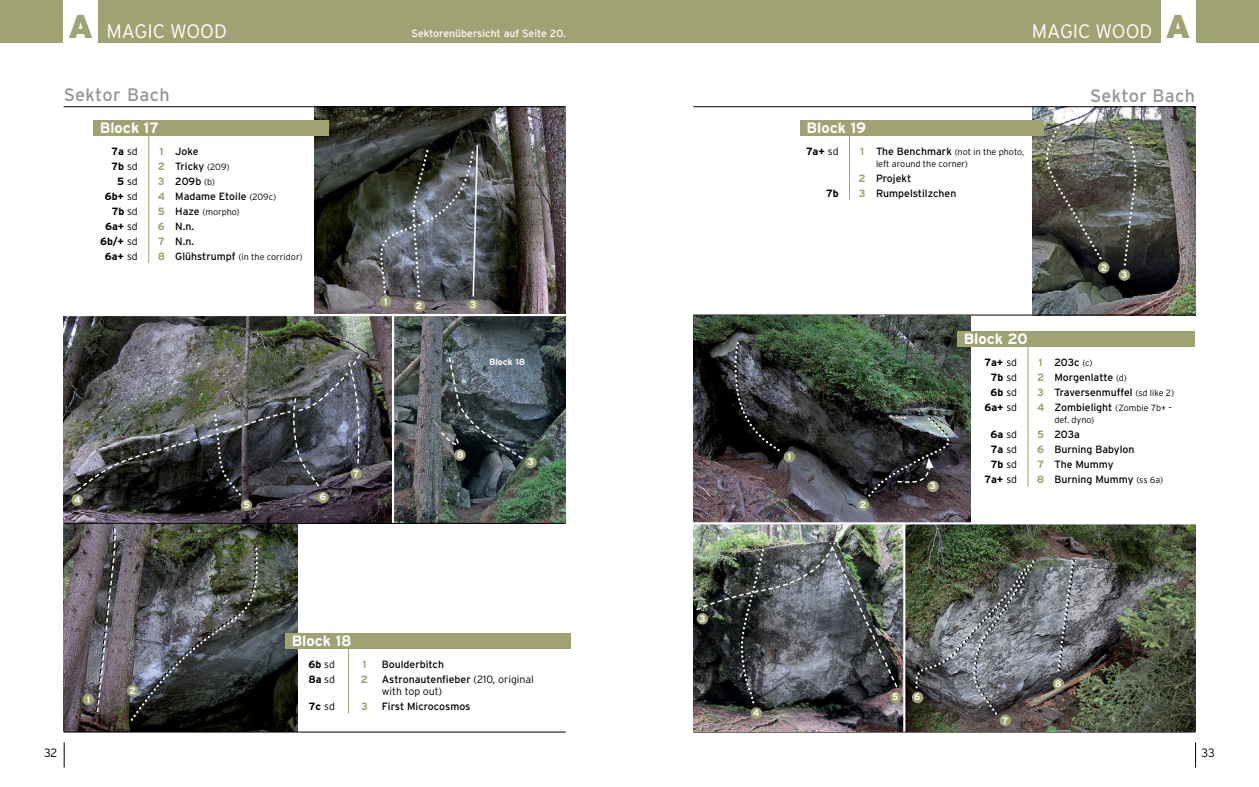
<style>
.page{position:relative;width:1259px;height:787px;background:#fff}
.page>*{position:absolute;margin:0;border:0;box-sizing:border-box;transform-origin:0 0}
.t1{font:300 19.5px "Interstate";letter-spacing:-.005em;color:#fff}
.t2{font:18px "Interstate";letter-spacing:.015em;color:#939598}
.t3{font:700 15px "Interstate";color:#fff}
.t4{font:300 12px "Interstate";color:#000}
.t5{font:10.5px/15px "Interstate";color:#000}
.t6{font:700 10.5px/15px "Interstate";color:#000;text-align:right}
.t7{font:10.5px "Interstate";color:#fff}
.t8{font:700 10.5px/15px "Interstate";color:#9fa272}
.t9{font:700 9.45px "Interstate";color:#fff}
.t10{font:300 9px/12px "Interstate";color:#000}
.t11{font:700 9px "Interstate";color:#fff}
.s1{font-weight:900;font-size:33px;color:#9fa272}
.s2{font-weight:300}
.s3{font-weight:300;font-size:9px}
.s4{font-weight:400;font-size:10.5px}
</style>
<div class="page">
<svg style="left:64px;top:742px;width:1px;height:25px"></svg>
<div style="left:0;top:0;width:629px;height:43px;background:#9fa272"></div>
<div style="left:64px;top:0;width:34px;height:43px;background:#fff"></div>
<svg style="left:1195px;top:742px;width:1px;height:25px"></svg>
<div style="left:629px;top:0;width:630px;height:43px;background:#9fa272"></div>
<div style="left:1161px;top:0;width:34px;height:43px;background:#fff"></div>
<img style="left:1032px;top:107px;width:163px;height:208px">
<img style="left:64px;top:316px;width:502px;height:207px">
<img style="left:64px;top:524px;width:234px;height:207px">
<img style="left:315px;top:106px;width:251px;height:208px">
<div style="left:94px;top:120px;width:235px;height:15px;background:#9fa272"></div>
<hr style="left:148px;top:135px;width:1px;height:128px;background:#9fa272">
<div style="left:800px;top:120px;width:243px;height:15px;background:#9fa272"></div>
<hr style="left:849px;top:135px;width:1px;height:65px;background:#9fa272">
<hr style="left:64px;top:731px;width:502px;height:1px;background:#000">
<div style="left:414px;top:300px;width:11px;height:12px;background:#9fa272;border-radius:50%"></div>
<div style="left:82px;top:693px;width:12px;height:12px;background:#9fa272;border-radius:50%"></div>
<hr style="left:64px;top:106px;width:501px;height:1px;background:#000">
<hr style="left:392px;top:315px;width:2px;height:208px;background:#fff">
<hr style="left:348px;top:648px;width:1px;height:65px;background:#9fa272">
<div style="left:285px;top:633px;width:286px;height:15px;background:#9fa272"></div>
<svg style="left:75px;top:352px;width:287px;height:145px;background:#515253"></svg>
<svg style="left:439px;top:352px;width:85px;height:108px;background:#4c575d"></svg>
<div style="left:467px;top:299px;width:12px;height:12px;background:#9fa272;border-radius:50%"></div>
<div style="left:525px;top:457px;width:12px;height:11px;background:#9fa272;border-radius:50%"></div>
<div style="left:1118px;top:269px;width:12px;height:12px;background:#9fa272;border-radius:50%"></div>
<div style="left:71px;top:494px;width:12px;height:12px;background:#9fa272;border-radius:50%"></div>
<div style="left:241px;top:499px;width:11px;height:12px;background:#9fa272;border-radius:50%"></div>
<div style="left:454px;top:449px;width:12px;height:11px;background:#9fa272;border-radius:50%"></div>
<div style="left:317px;top:492px;width:12px;height:11px;background:#9fa272;border-radius:50%"></div>
<div style="left:350px;top:468px;width:12px;height:11px;background:#9fa272;border-radius:50%"></div>
<svg style="left:127px;top:544px;width:132px;height:179px;background:#484a4a"></svg>
<svg style="left:95px;top:524px;width:21px;height:189px;background:#656066"></svg>
<svg style="left:1122px;top:132px;width:16px;height:135px;background:#5e605b"></svg>
<svg style="left:1043px;top:123px;width:60px;height:138px;background:#58574f"></svg>
<hr style="left:64px;top:523px;width:501px;height:1px;background:#000">
<hr style="left:693px;top:731px;width:502px;height:1px;background:#000">
<hr style="left:693px;top:106px;width:502px;height:1px;background:#000">
<hr style="left:693px;top:315px;width:502px;height:1px;background:#000">
<img style="left:693px;top:315px;width:277px;height:207px">
<div style="left:783px;top:451px;width:12px;height:11px;background:#9fa272;border-radius:50%"></div>
<img style="left:905px;top:524px;width:290px;height:207px">
<img style="left:693px;top:524px;width:210px;height:207px">
<hr style="left:1027px;top:346px;width:1px;height:141px;background:#9fa272">
<div style="left:957px;top:331px;width:238px;height:15px;background:#9fa272"></div>
<svg style="left:1056px;top:556px;width:20px;height:116px;background:#808288"></svg>
<div style="left:857px;top:499px;width:12px;height:12px;background:#9fa272;border-radius:50%"></div>
<div style="left:1052px;top:678px;width:12px;height:11px;background:#9fa272;border-radius:50%"></div>
<div style="left:890px;top:691px;width:11px;height:12px;background:#9fa272;border-radius:50%"></div>
<div style="left:750px;top:707px;width:12px;height:12px;background:#9fa272;border-radius:50%"></div>
<div style="left:999px;top:714px;width:12px;height:12px;background:#9fa272;border-radius:50%"></div>
<svg style="left:733px;top:337px;width:49px;height:116px;background:#303232"></svg>
<svg style="left:379px;top:144px;width:100px;height:154px;background:#595d60"></svg>
<div style="left:380px;top:296px;width:11px;height:11px;background:#9fa272;border-radius:50%"></div>
<div style="left:1098px;top:262px;width:11px;height:11px;background:#9fa272;border-radius:50%"></div>
<img style="left:694px;top:540px;width:205px;height:165px">
<svg style="left:866px;top:413px;width:86px;height:86px;background:#383839"></svg>
<img style="left:914px;top:557px;width:123px;height:159px">
<div style="left:927px;top:480px;width:11px;height:12px;background:#9fa272;border-radius:50%"></div>
<div style="left:696px;top:613px;width:12px;height:11px;background:#9fa272;border-radius:50%"></div>
<div style="left:912px;top:691px;width:11px;height:12px;background:#9fa272;border-radius:50%"></div>
<p class="t1" style="left:68px;top:20px;width:160px"><span class="s1">A</span> Magic Wood</p>
<p class="t2" style="left:64px;top:85px;width:108px">Sektor Bach</p>
<p class="t3" style="left:100px;top:119px;width:60px">Block 17</p>
<p class="t6" style="left:100px;top:143px;width:39px">7a <span class="s2">sd<br></span>7b <span class="s2">sd<br></span>5 <span class="s2">sd<br></span>6b+ <span class="s2">sd<br></span>7b <span class="s2">sd<br></span>6a+ <span class="s2">sd<br></span>6b/+ <span class="s2">sd<br></span>6a+ <span class="s2">sd</span></p>
<p class="t5" style="left:175px;top:143px;width:102px">Joke<br>Tricky <span class="s3">(209)<br></span>209b <span class="s3">(b)<br></span>Madame Etoile <span class="s3">(209c)</span></p>
<p class="t8" style="left:158px;top:143px;width:9px">1<br>2<br>3<br>4<br>5<br>6<br>7<br>8</p>
<p class="t10" style="left:175px;top:205px;width:66px"><span class="s4">Haze</span> (morpho)</p>
<p class="t5" style="left:175px;top:218px;width:20px">N.n.<br>N.n.</p>
<p class="t10" style="left:175px;top:250px;width:129px"><span class="s4">Glühstrumpf</span> (in the corridor)</p>
<p class="t7" style="left:411px;top:27px;width:156px">Sektorenübersicht auf Seite 20.</p>
<p class="t9" style="left:384px;top:296px;width:5px">1</p>
<p class="t9" style="left:416px;top:300px;width:8px">2</p>
<p class="t9" style="left:470px;top:299px;width:8px">3</p>
<p class="t11" style="left:489px;top:356px;width:38px">Block 18</p>
<p class="t9" style="left:74px;top:494px;width:8px">4</p>
<p class="t9" style="left:243px;top:499px;width:8px">5</p>
<p class="t9" style="left:320px;top:492px;width:8px">6</p>
<p class="t9" style="left:353px;top:468px;width:7px">7</p>
<p class="t9" style="left:457px;top:450px;width:8px">8</p>
<p class="t9" style="left:528px;top:457px;width:8px">3</p>
<p class="t4" style="left:44px;top:746px;width:15px">32</p>
<p class="t9" style="left:86px;top:694px;width:5px">1</p>
<p class="t9" style="left:129px;top:685px;width:8px">2</p>
<p class="t3" style="left:292px;top:632px;width:62px">Block 18</p>
<p class="t6" style="left:308px;top:656px;width:28px;text-align:left">6b <span class="s2">sd<br></span>8a <span class="s2">sd</span></p>
<p class="t6" style="left:309px;top:698px;width:27px">7c <span class="s2">sd</span></p>
<p class="t8" style="left:361px;top:656px;width:9px">1<br>2</p>
<p class="t8" style="left:361px;top:698px;width:8px">3</p>
<p class="t5" style="left:382px;top:656px;width:153px">Boulderbitch<br>Astronautenfieber <span class="s2">(210, original</span></p>
<p class="t5" style="left:382px;top:683px;width:90px"><span class="s2">with top out)<br></span>First Microcosmos</p>
<p class="t9" style="left:699px;top:613px;width:8px">3</p>
<p class="t1" style="left:1031px;top:20px;width:160px">Magic Wood <span class="s1">A</span></p>
<p class="t3" style="left:806px;top:119px;width:61px">Block 19</p>
<p class="t8" style="left:860px;top:143px;width:6px">1</p>
<p class="t8" style="left:858px;top:170px;width:9px">2<br>3</p>
<p class="t6" style="left:806px;top:143px;width:34px">7a+ <span class="s2">sd</span></p>
<p class="t6" style="left:826px;top:185px;width:14px">7b</p>
<p class="t10" style="left:876px;top:145px;width:150px"><span class="s4">The Benchmark</span> (not in the photo, left around the corner)</p>
<p class="t5" style="left:876px;top:170px;width:82px">Projekt<br>Rumpelstilzchen</p>
<p class="t2" style="left:1090px;top:86px;width:107px">Sektor Bach</p>
<p class="t9" style="left:787px;top:451px;width:5px">1</p>
<p class="t9" style="left:860px;top:499px;width:8px">2</p>
<p class="t9" style="left:930px;top:481px;width:8px">3</p>
<p class="t9" style="left:1100px;top:262px;width:8px">2</p>
<p class="t9" style="left:1121px;top:269px;width:8px">3</p>
<p class="t3" style="left:963px;top:330px;width:66px">Block 20</p>
<p class="t6" style="left:984px;top:354px;width:34px">7a+ <span class="s2">sd<br></span>7b <span class="s2">sd<br></span>6b <span class="s2">sd<br></span>6a+ <span class="s2">sd</span></p>
<p class="t6" style="left:984px;top:426px;width:34px">6a <span class="s2">sd<br></span>7a <span class="s2">sd<br></span>7b <span class="s2">sd<br></span>7a+ <span class="s2">sd</span></p>
<p class="t8" style="left:1037px;top:354px;width:9px">1<br>2<br>3<br>4</p>
<p class="t8" style="left:1037px;top:426px;width:9px;text-align:justify">5<br>6<br>7<br>8</p>
<p class="t5" style="left:1054px;top:354px;width:121px">203c <span class="s3">(c)<br></span>Morgenlatte <span class="s3">(d)<br></span>Traversenmuffel <span class="s3">(sd like 2)<br></span>Zombielight <span class="s3">(Zombie 7b+ –</span></p>
<p class="t10" style="left:1054px;top:413px;width:41px">def. dyno)</p>
<p class="t5" style="left:1054px;top:426px;width:110px">203a<br>Burning Babylon<br>The Mummy<br>Burning Mummy <span class="s3">(ss 6a)</span></p>
<p class="t9" style="left:753px;top:707px;width:8px">4</p>
<p class="t9" style="left:892px;top:691px;width:8px">5</p>
<p class="t9" style="left:914px;top:692px;width:8px">6</p>
<p class="t9" style="left:1002px;top:715px;width:7px">7</p>
<p class="t9" style="left:1055px;top:678px;width:8px">8</p>
<p class="t4" style="left:1201px;top:746px;width:15px">33</p>
</div>
